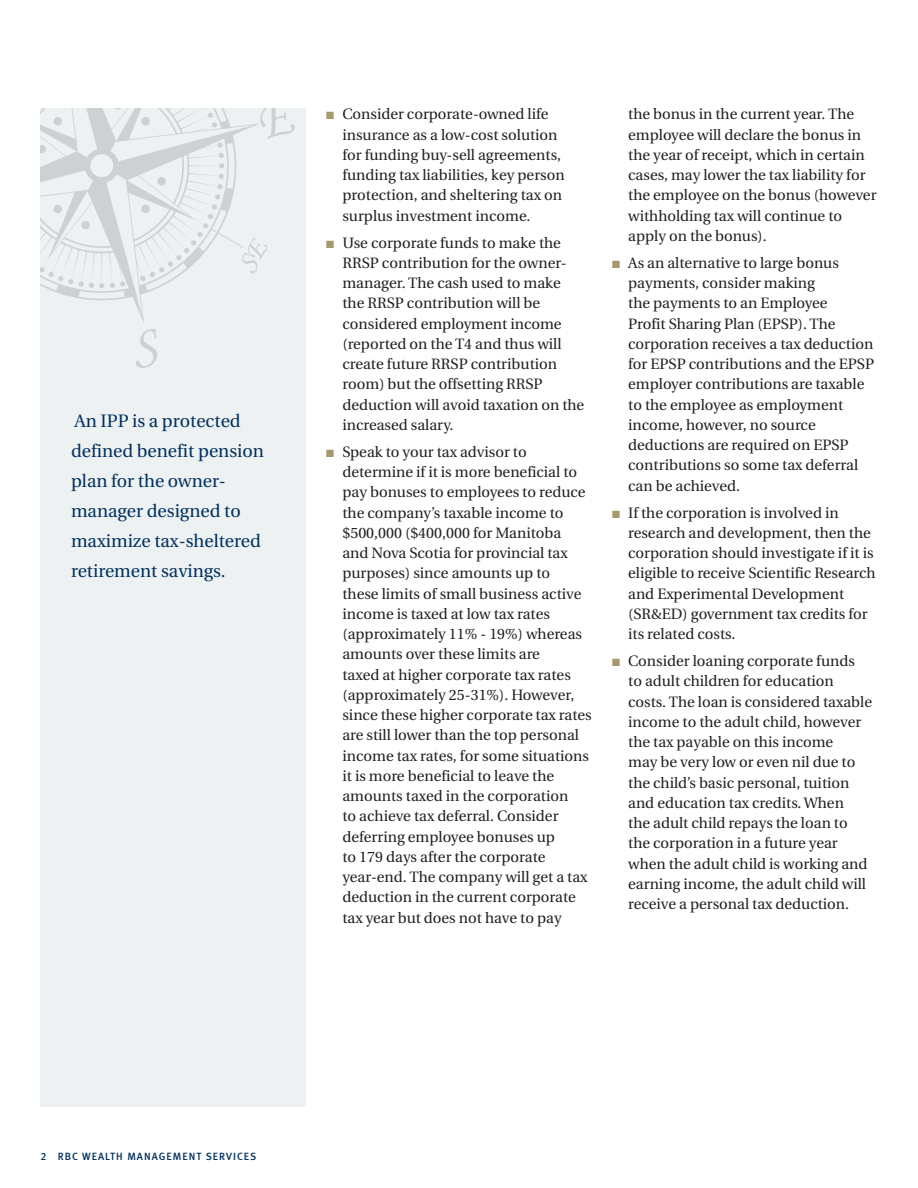
<style>
.page{position:relative;width:918px;height:1188px;background:#fff}
.page>*{position:absolute;margin:0;border:0;box-sizing:border-box;transform-origin:0 0}
.Callout_boxes{font:18px/30px "Utopia";color:#003160}
.t1{font:15px/20.2px "Utopia";color:#231f20}
.t2{font:10.5px "Meta Medium LF";letter-spacing:.1em;color:#003160}
.s1{color:#a7996e}
</style>
<div class="page">
<div style="left:40px;top:108px;width:266px;height:999px;background:#eef1f1"></div>
<svg style="left:136px;top:329px;width:21px;height:39px"></svg>
<svg style="left:260px;top:108px;width:35px;height:152px"></svg>
<svg style="left:40px;top:108px;width:220px;height:215px"></svg>
<p class="Callout_boxes" style="left:71px;top:406px;width:194px">An IPP is a protected defined benefit pension plan for the owner&shy;manager designed to maximize tax-sheltered retirement savings.</p>
<p class="t1" style="left:342px;top:104px;width:224px;text-indent:-16px"><span class="s1">■</span> Consider corporate-owned life insurance as a low-cost solution for funding buy-sell agreements, funding tax liabilities, key person protection, and sheltering tax on surplus investment income.</p>
<p class="t1" style="left:342px;top:233px;width:243px;text-indent:-16px"><span class="s1">■</span> Use corporate funds to make the<br>RRSP contribution for the owner&shy;manager. The cash used to make the RRSP contribution will be considered employment income (reported on the T4 and thus will create future RRSP contribution room) but the offsetting RRSP deduction will avoid taxation on the increased salary.</p>
<p class="t1" style="left:342px;top:442px;width:251px;text-indent:-16px"><span class="s1">■</span> Speak to your tax advisor to determine if it is more beneficial to pay bonuses to employees to reduce the company’s taxable income to $500,000 ($400,000 for Manitoba<br>and Nova Scotia for provincial tax purposes) since amounts up to<br>these limits of small business active income is taxed at low tax rates (approximately 11% - 19%) whereas amounts over these limits are<br>taxed at higher corporate tax rates (approximately 25-31%). However, since these higher corporate tax rates are still lower than the top personal income tax rates, for some situations it is more beneficial to leave the amounts taxed in the corporation<br>to achieve tax deferral. Consider deferring employee bonuses up<br>to 179 days after the corporate year-end. The company will get a tax deduction in the current corporate tax year but does not have to pay</p>
<p class="t1" style="left:628px;top:104px;width:250px">the bonus in the current year. The employee will declare the bonus in the year of receipt, which in certain cases, may lower the tax liability for the employee on the bonus (however withholding tax will continue to apply on the bonus).</p>
<p class="t1" style="left:628px;top:253px;width:247px;text-indent:-16px"><span class="s1">■</span> As an alternative to large bonus payments, consider making<br>the payments to an Employee<br>Profit Sharing Plan (EPSP). The corporation receives a tax deduction for EPSP contributions and the EPSP employer contributions are taxable to the employee as employment income, however, no source deductions are required on EPSP contributions so some tax deferral can be achieved.</p>
<p class="t1" style="left:628px;top:503px;width:249px;text-indent:-16px"><span class="s1">■</span> If the corporation is involved in research and development, then the corporation should investigate if it is eligible to receive Scientific Research and Experimental Development (SR&amp;ED) government tax credits for its related costs.</p>
<p class="t1" style="left:628px;top:651px;width:245px;text-indent:-16px"><span class="s1">■</span> Consider loaning corporate funds to adult children for education costs. The loan is considered taxable income to the adult child, however the tax payable on this income<br>may be very low or even nil due to the child’s basic personal, tuition and education tax credits. When<br>the adult child repays the loan to the corporation in a future year when the adult child is working and earning income, the adult child will receive a personal tax deduction.</p>
<p class="t2" style="left:40px;top:1151px;width:217px">2 RBC WEALTH MANAGEMENT SERVICES</p>
</div>
